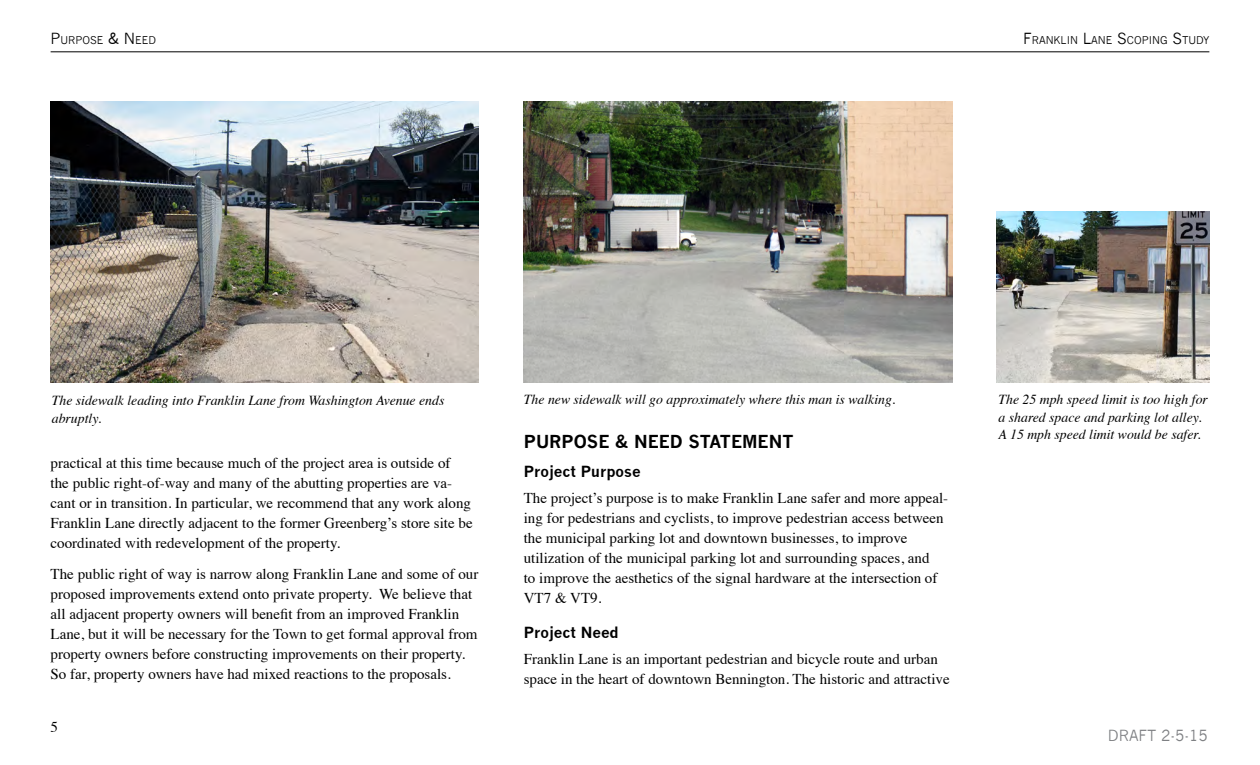
<style>
.page{position:relative;width:1260px;height:765px;background:#fff}
.page>*{position:absolute;margin:0;border:0;box-sizing:border-box;transform-origin:0 0}
.Chapter_Heading_ALL{font:700 17.5px "News Gothic";color:#000}
.Main_text_body{font:15px/20px "Times";color:#000}
.Section_heading{font:700 15px "News Gothic";color:#000}
.t1{font:15px "News Gothic";color:#7e8083}
.Picture_Caption{font:italic 13.75px/17.5px "Times";color:#000}
.t2{font:10.5px "News Gothic";color:#000}
.s1{font-size:15px}
</style>
<div class="page">
<img style="left:51px;top:101px;width:428px;height:281px">
<img style="left:997px;top:212px;width:213px;height:170px">
<img style="left:524px;top:101px;width:429px;height:281px">
<hr style="left:51px;top:52px;width:1158px;height:1px;background:#000">
<p class="t2" style="left:50px;top:34px;width:105px"><span class="s1">P</span> URPOSE <span class="s1">&amp; N</span> EED</p>
<p class="t2" style="left:1023px;top:34px;width:188px"><span class="s1">F</span>RANKLIN <span class="s1">L</span>ANE <span class="s1">S</span>COPING <span class="s1">S</span>TUDY</p>
<p class="Picture_Caption" style="left:52px;top:391px;width:394px">The sidewalk leading into Franklin Lane from Washington Avenue ends abruptly.</p>
<p class="Picture_Caption" style="left:999px;top:390px;width:211px">The 25 mph speed limit is too high for a shared space and parking lot alley.<br>A 15 mph speed limit would be safer.</p>
<p class="Picture_Caption" style="left:524px;top:390px;width:373px">The new sidewalk will go approximately where this man is walking.</p>
<p class="Chapter_Heading_ALL" style="left:524px;top:431px;width:271px">PURPOSE &amp; NEED STATEMENT</p>
<p class="Section_heading" style="left:524px;top:463px;width:118px">Project Purpose</p>
<p class="Main_text_body" style="left:524px;top:487px;width:426px">The project’s purpose is to make Franklin Lane safer and more appeal&shy;ing for pedestrians and cyclists, to improve pedestrian access between the municipal parking lot and downtown businesses, to improve utilization of the municipal parking lot and surrounding spaces, and<br>to improve the aesthetics of the signal hardware at the intersection of VT7 &amp; VT9.</p>
<p class="Section_heading" style="left:524px;top:623px;width:97px">Project Need</p>
<p class="Main_text_body" style="left:524px;top:647px;width:427px">Franklin Lane is an important pedestrian and bicycle route and urban space in the heart of downtown Bennington. The historic and attractive</p>
<p class="Main_text_body" style="left:51px;top:452px;width:424px">practical at this time because much of the project area is outside of<br>the public right-of-way and many of the abutting properties are va&shy;cant or in transition. In particular, we recommend that any work along Franklin Lane directly adjacent to the former Greenberg’s store site be coordinated with redevelopment of the property.</p>
<p class="Main_text_body" style="left:51px;top:563px;width:429px">The public right of way is narrow along Franklin Lane and some of our proposed improvements extend onto private property. We believe that all adjacent property owners will benefit from an improved Franklin Lane, but it will be necessary for the Town to get formal approval from property owners before constructing improvements on their property.<br>So far, property owners have had mixed reactions to the proposals.</p>
<p class="Main_text_body" style="left:50px;top:715px;width:9px">5</p>
<p class="t1" style="left:1108px;top:727px;width:102px">DRAFT 2-5-15</p>
</div>
